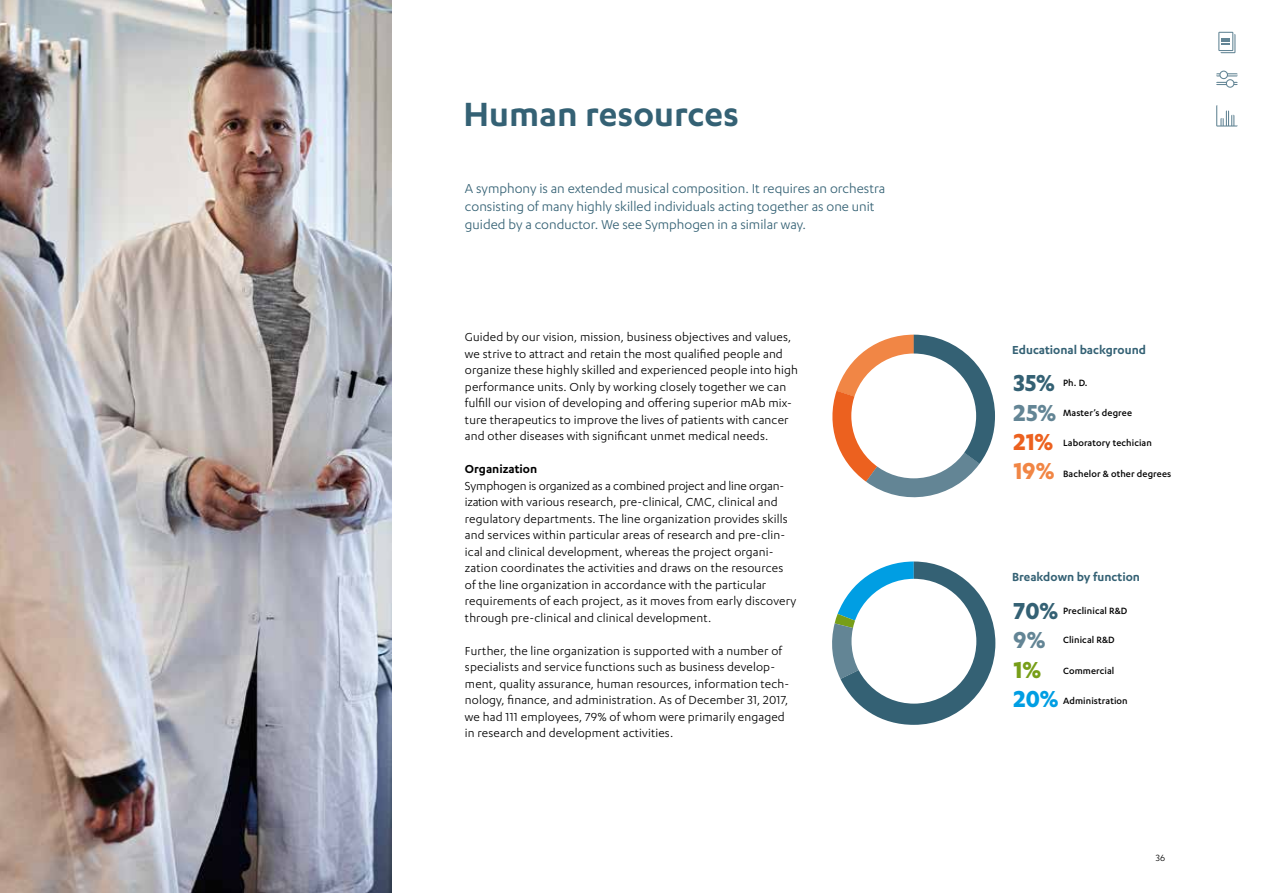
<style>
.page{position:relative;width:1263px;height:893px;background:#fff}
.page>*{position:absolute;margin:0;border:0;box-sizing:border-box;transform-origin:0 0}
.t1{font:600 39px "Karbon";color:#346174}
.t2{font:700 26.85px "Karbon";color:#346174}
.t3{font:700 26.85px "Karbon";color:#638595}
.t4{font:700 26.85px "Karbon";color:#009ee3}
.t5{font:700 26.85px "Karbon";color:#ec611f}
.t6{font:700 26.85px "Karbon";color:#f18645}
.t7{font:700 26.85px "Karbon";color:#779e18}
.t8{font:15px/18px "Karbon";color:#346174}
.t9{font:13.5px/16.5px "Karbon";letter-spacing:.01em;color:#000}
.t10{font:600 13.5px "Karbon";color:#346174}
.t11{font:600 13.5px "Karbon";color:#000}
.t12{font:500 10.5px "Karbon";letter-spacing:.01em;color:#000}
.t13{font:10.5px "Karbon";color:#000}
</style>
<div class="page">
<img style="left:0;top:0;width:391px;height:893px">
<svg style="left:832px;top:561px;width:163px;height:164px"></svg>
<div style="left:851px;top:579px;width:125px;height:125px;background:#fff;border-radius:50%"></div>
<svg style="left:832px;top:335px;width:163px;height:163px"></svg>
<div style="left:851px;top:354px;width:125px;height:124px;background:#fff;border-radius:50%"></div>
<svg style="left:1216px;top:71px;width:22px;height:17px"></svg>
<svg style="left:1216px;top:105px;width:22px;height:22px"></svg>
<svg style="left:1218px;top:32px;width:17px;height:21px"></svg>
<h1 class="t1" style="left:463px;top:92px;width:277px">Human resources</h1>
<p class="t8" style="left:465px;top:179px;width:422px">A symphony is an extended musical composition. It requires an orchestra consisting of many highly skilled individuals acting together as one unit guided by a conductor. We see Symphogen in a similar way.</p>
<p class="t9" style="left:465px;top:328px;width:335px">Guided by our vision, mission, business objectives and values, we strive to attract and retain the most qualified people and organize these highly skilled and experienced people into high performance units. Only by working closely together we can fulfill our vision of developing and offering superior mAb mix&shy;ture therapeutics to improve the lives of patients with cancer and other diseases with significant unmet medical needs.</p>
<p class="t11" style="left:465px;top:461px;width:74px">Organization</p>
<p class="t9" style="left:465px;top:477px;width:333px">Symphogen is organized as a combined project and line organ&shy;ization with various research, pre-clinical, CMC, clinical and regulatory departments. The line organization provides skills and services within particular areas of research and pre-clin&shy;ical and clinical development, whereas the project organi&shy;zation coordinates the activities and draws on the resources of the line organization in accordance with the particular requirements of each project, as it moves from early discovery through pre-clinical and clinical development.</p>
<p class="t9" style="left:465px;top:642px;width:326px">Further, the line organization is supported with a number of specialists and service functions such as business develop&shy;ment, quality assurance, human resources, information tech&shy;nology, finance, and administration. As of December 31, 2017, we had 111 employees, 79% of whom were primarily engaged in research and development activities.</p>
<p class="t10" style="left:1012px;top:342px;width:135px">Educational background</p>
<h2 class="t2" style="left:1014px;top:368px;width:43px">35%</h2>
<h2 class="t3" style="left:1014px;top:397px;width:44px">25%</h2>
<h2 class="t5" style="left:1014px;top:427px;width:41px">21%</h2>
<h2 class="t6" style="left:1014px;top:456px;width:42px">19%</h2>
<p class="t12" style="left:1063px;top:377px;width:26px">Ph. D.</p>
<p class="t12" style="left:1063px;top:407px;width:70px">Master’s degree</p>
<p class="t12" style="left:1063px;top:437px;width:90px">Laboratory techician</p>
<p class="t12" style="left:1063px;top:468px;width:110px">Bachelor &amp; other degrees</p>
<p class="t10" style="left:1012px;top:570px;width:129px">Breakdown by function</p>
<h2 class="t2" style="left:1014px;top:595px;width:46px">70%</h2>
<h2 class="t3" style="left:1014px;top:625px;width:33px">9%</h2>
<h2 class="t7" style="left:1014px;top:654px;width:29px">1%</h2>
<h2 class="t4" style="left:1014px;top:683px;width:47px">20%</h2>
<p class="t12" style="left:1063px;top:605px;width:66px">Preclinical R&amp;D</p>
<p class="t12" style="left:1063px;top:634px;width:53px">Clinical R&amp;D</p>
<p class="t12" style="left:1063px;top:665px;width:53px">Commercial</p>
<p class="t12" style="left:1063px;top:695px;width:66px">Administration</p>
<p class="t13" style="left:1156px;top:852px;width:11px">36</p>
</div>
